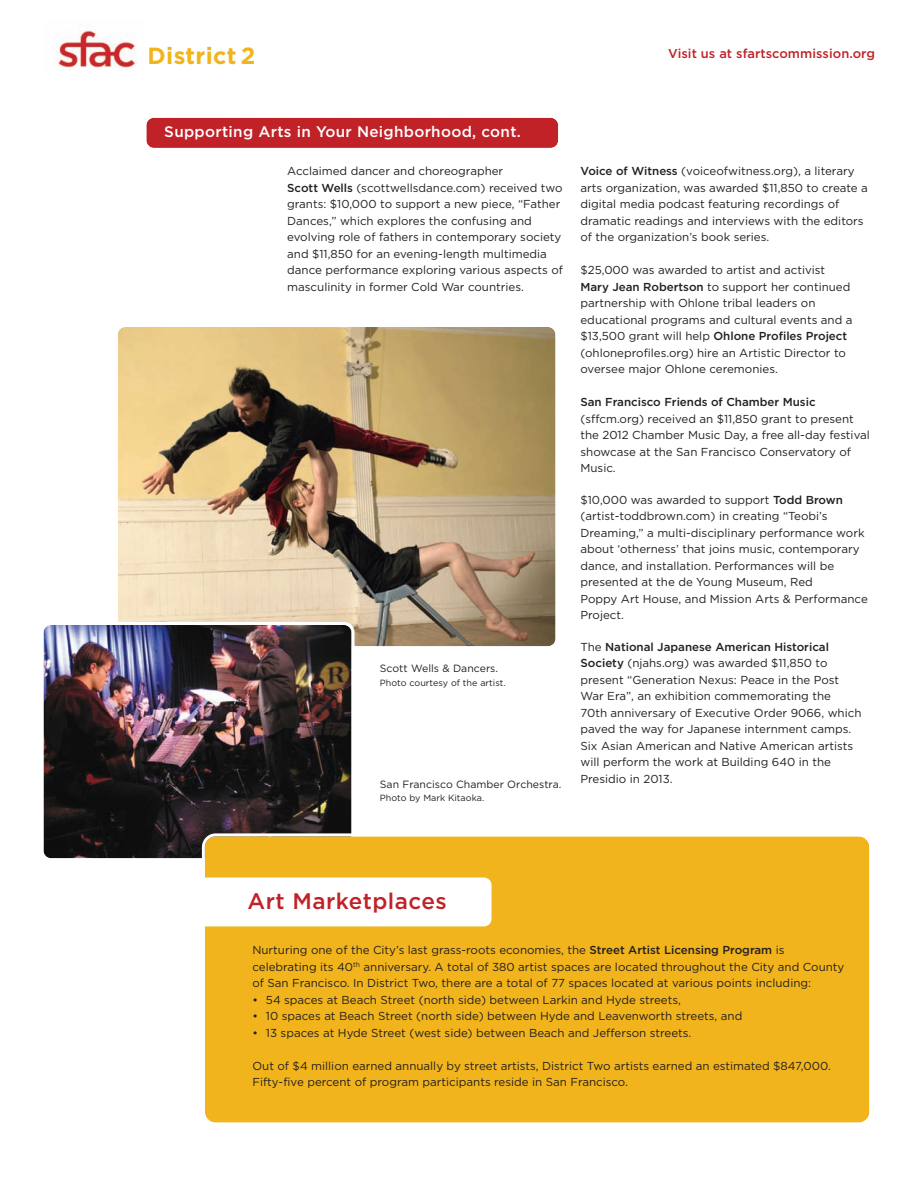
<style>
.page{position:relative;width:918px;height:1188px;background:#fff}
.page>*{position:absolute;margin:0;border:0;box-sizing:border-box;transform-origin:0 0}
.t1{font:700 23.4px "Gotham";letter-spacing:.015em;color:#f1b41c}
.t2{font:500 22.5px "Gotham";letter-spacing:.02em;color:#c02228}
.t3{font:500 15.3px "Gotham";letter-spacing:.02em;color:#fff}
.t4{font:500 12.9px "Gotham";letter-spacing:.005em;color:#c02228}
.t5{font:11.55px/16.5px "Gotham";color:#231f20}
.t6{font:500 11.55px "Gotham";color:#231f20}
.t7{font:10.5px "Gotham";letter-spacing:.005em;color:#231f20}
.t8{font:9px "Gotham";letter-spacing:.005em;color:#231f20}
.s1{font-weight:500}
</style>
<div class="page">
<img style="left:118px;top:327px;width:438px;height:320px">
<img style="left:43px;top:622px;width:312px;height:237px">
<div style="left:202px;top:833px;width:668px;height:290px;background:#f1b41c"></div>
<img style="left:56px;top:30px;width:81px;height:38px">
<div style="left:189px;top:878px;width:303px;height:48px;background:#fff;border-radius:8px"></div>
<svg style="left:146px;top:117px;width:412px;height:31px;background:#c22a30"></svg>
<h1 class="t1" style="left:148px;top:47px;width:109px">District 2</h1>
<p class="t4" style="left:668px;top:49px;width:208px">Visit us at sfartscommission.org</p>
<h3 class="t3" style="left:164px;top:127px;width:358px">Supporting Arts in Your Neighborhood, cont.</h3>
<p class="t5" style="left:287px;top:164px;width:277px">Acclaimed dancer and choreographer<br><span class="s1">Scott Wells</span> (scottwellsdance.com) received two grants: $10,000 to support a new piece, “Father Dances,” which explores the confusing and evolving role of fathers in contemporary society and $11,850 for an evening-length multimedia dance performance exploring various aspects of masculinity in former Cold War countries.</p>
<p class="t7" style="left:380px;top:665px;width:120px">Scott Wells &amp; Dancers.</p>
<p class="t8" style="left:380px;top:679px;width:127px">Photo courtesy of the artist.</p>
<p class="t7" style="left:380px;top:781px;width:183px">San Francisco Chamber Orchestra.</p>
<p class="t8" style="left:380px;top:795px;width:106px">Photo by Mark Kitaoka.</p>
<p class="t5" style="left:581px;top:164px;width:289px"><span class="s1">Voice of Witness</span> (voiceofwitness.org), a literary arts organization, was awarded $11,850 to create a digital media podcast featuring recordings of dramatic readings and interviews with the editors of the organization’s book series.</p>
<p class="t5" style="left:581px;top:263px;width:274px">$25,000 was awarded to artist and activist <span class="s1">Mary Jean Robertson</span> to support her continued partnership with Ohlone tribal leaders on educational programs and cultural events and a $13,500 grant will help <span class="s1">Ohlone Profiles Project </span>(ohloneprofiles.org) hire an Artistic Director to oversee major Ohlone ceremonies.</p>
<p class="t6" style="left:581px;top:398px;width:237px">San Francisco Friends of Chamber Music</p>
<p class="t5" style="left:581px;top:411px;width:291px">(sffcm.org) received an $11,850 grant to present the 2012 Chamber Music Day, a free all-day festival showcase at the San Francisco Conservatory of Music.</p>
<p class="t5" style="left:581px;top:492px;width:289px">$10,000 was awarded to support <span class="s1">Todd Brown </span>(artist-toddbrown.com) in creating “Teobi’s Dreaming,” a multi-disciplinary performance work about ‘otherness’ that joins music, contemporary dance, and installation. Performances will be presented at the de Young Museum, Red<br>Poppy Art House, and Mission Arts &amp; Performance Project.</p>
<p class="t5" style="left:581px;top:639px;width:282px">The <span class="s1">National Japanese American Historical Society</span> (njahs.org) was awarded $11,850 to present “Generation Nexus: Peace in the Post War Era”, an exhibition commemorating the<br>70th anniversary of Executive Order 9066, which paved the way for Japanese internment camps.<br>Six Asian American and Native American artists will perform the work at Building 640 in the Presidio in 2013.</p>
<h2 class="t2" style="left:248px;top:894px;width:201px">Art Marketplaces</h2>
<p class="t5" style="left:252px;top:943px;width:593px">Nurturing one of the City’s last grass-roots economies, the <span class="s1">Street Artist Licensing Program</span> is celebrating its 40<sup>th</sup> anniversary. A total of 380 artist spaces are located throughout the City and County of San Francisco. In District Two, there are a total of 77 spaces located at various points including:</p>
<p class="t5" style="left:252px;top:992px;width:430px">• 54 spaces at Beach Street (north side) between Larkin and Hyde streets,</p>
<p class="t5" style="left:252px;top:1009px;width:491px">• 10 spaces at Beach Street (north side) between Hyde and Leavenworth streets, and</p>
<p class="t5" style="left:252px;top:1025px;width:440px">• 13 spaces at Hyde Street (west side) between Beach and Jefferson streets.</p>
<p class="t5" style="left:252px;top:1058px;width:580px">Out of $4 million earned annually by street artists, District Two artists earned an estimated $847,000.<br>Fifty-five percent of program participants reside in San Francisco.</p>
</div>
